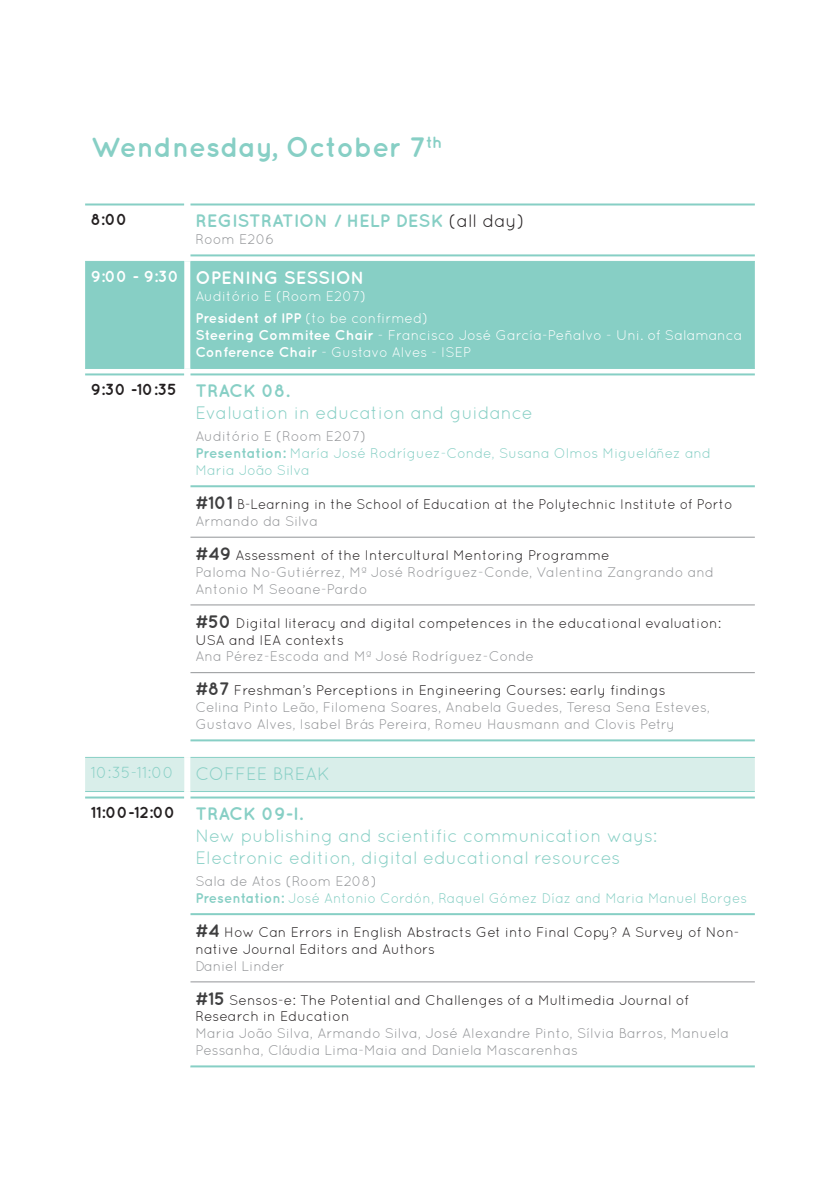
<style>
.page{position:relative;width:840px;height:1191px;background:#fff}
.page>*{position:absolute;margin:0;border:0;box-sizing:border-box;transform-origin:0 0}
.t1{font:700 28px "Quicksand";color:#87cfc5}
.t2{font:18px/21.6px "Quicksand";color:#87cfc5}
.t3{font:700 18px "Quicksand";color:#87cfc5}
.t4{font:700 18px "Quicksand";letter-spacing:-.02em;color:#fff}
.t5{font:18px "Quicksand";letter-spacing:.005em;color:#231f20}
.t6{font:700 16px "Quicksand";color:#231f20}
.t7{font:16px "Quicksand";color:#87cfc5}
.t8{font:14px/16.8px "Quicksand";color:#939598}
.t9{font:14px/16.8px "Quicksand";color:#231f20}
.t10{font:14px/16.8px "Quicksand";color:#87cfc5}
.t11{font:14px/22.4px "Quicksand";color:#fff}
.s1{font-weight:700;color:#87cfc5}
.s2{font-size:16px}
.s3{font-weight:700}
.s4{font-size:18px;color:#87cfc5}
.s5{color:#939598}
.s6{font-weight:700;font-size:18px;color:#3e3e3f}
.s7{color:#231f20}
.s8{font-size:18px}
</style>
<div class="page">
<div style="left:85px;top:262px;width:669px;height:106px;background:#87cfc5"></div>
<hr style="left:190px;top:537px;width:564px;height:1px;background:#939598">
<hr style="left:190px;top:604px;width:564px;height:1px;background:#939598">
<hr style="left:190px;top:672px;width:564px;height:1px;background:#939598">
<hr style="left:190px;top:981px;width:564px;height:1px;background:#939598">
<hr style="left:85px;top:261px;width:99px;height:1px;background:#87cfc5">
<hr style="left:190px;top:261px;width:564px;height:1px;background:#87cfc5">
<hr style="left:85px;top:368px;width:99px;height:1px;background:#87cfc5">
<hr style="left:190px;top:368px;width:564px;height:1px;background:#87cfc5">
<hr style="left:85px;top:373px;width:99px;height:2px;background:#87cfc5">
<hr style="left:190px;top:373px;width:564px;height:2px;background:#87cfc5">
<hr style="left:190px;top:485px;width:564px;height:2px;background:#87cfc5">
<hr style="left:190px;top:739px;width:564px;height:2px;background:#87cfc5">
<hr style="left:85px;top:796px;width:99px;height:2px;background:#87cfc5">
<hr style="left:190px;top:796px;width:564px;height:2px;background:#87cfc5">
<hr style="left:190px;top:913px;width:564px;height:2px;background:#87cfc5">
<hr style="left:190px;top:1065px;width:564px;height:2px;background:#87cfc5">
<hr style="left:85px;top:203px;width:99px;height:2px;background:#87cfc5">
<hr style="left:190px;top:203px;width:564px;height:2px;background:#87cfc5">
<hr style="left:190px;top:254px;width:564px;height:2px;background:#87cfc5">
<div style="left:184px;top:261px;width:6px;height:107px;background:#fff"></div>
<svg style="left:85px;top:740px;width:669px;height:57px"></svg>
<h1 class="t1" style="left:91px;top:130px;width:353px">Wendnesday, October 7<sup>th</sup></h1>
<p class="t6" style="left:91px;top:210px;width:38px">8:00</p>
<p class="t3" style="left:195px;top:210px;width:48px">Registratio</p>
<p class="t3" style="left:314px;top:210px;width:56px">n / Help</p>
<p class="t5" style="left:395px;top:211px;width:130px"><span class="s1">Desk</span> (all day)</p>
<p class="t8" style="left:195px;top:231px;width:81px">Room E206</p>
<p class="t4" style="left:91px;top:267px;width:217px"><span class="s2">9:00 - 9:30</span> Opening Sessio</p>
<p class="t4" style="left:350px;top:267px;width:15px">n</p>
<p class="t11" style="left:195px;top:285px;width:234px">Auditório E (Room E207)<br><span class="s3">President of IPP</span> (to be confirmed)</p>
<p class="t11" style="left:195px;top:327px;width:548px;line-height:16.8px"><span class="s3">Steering Commitee Chair</span> - Francisco José García-Peñalvo - Uni. of Salamanca<br><span class="s3">Conference Chair</span> - Gustavo Alves - ISEP</p>
<p class="t6" style="left:91px;top:380px;width:129px">9:30 -10:35 <span class="s4">Trac</span></p>
<p class="t3" style="left:243px;top:380px;width:48px">k 08.</p>
<p class="t2" style="left:195px;top:401px;width:338px">Evaluation in education and guidance</p>
<p class="t10" style="left:195px;top:428px;width:517px"><span class="s5">Auditório E (Room E207)<br></span><span class="s3">Presentation:</span> María José Rodríguez-Conde, Susana Olmos Migueláñez and<br>Maria João Silva</p>
<p class="t9" style="left:195px;top:495px;width:538px"><span class="s6">#101</span> B-Learning in the School of Education at the Polytechnic Institute of Porto<br><span class="s5">Armando da Silva</span></p>
<p class="t8" style="left:195px;top:546px;width:519px"><span class="s6">#49</span> <span class="s7">Assessment of the Intercultural Mentoring Programme<br></span>Paloma No-Gutiérrez, Mª José Rodríguez-Conde, Valentina Zangrando and<br>Antonio M Seoane-Pardo</p>
<p class="t9" style="left:195px;top:614px;width:527px"><span class="s6">#50</span> Digital literacy and digital competences in the educational evaluation:<br>USA and IEA contexts</p>
<p class="t8" style="left:195px;top:648px;width:340px">Ana Pérez-Escoda and Mª José Rodríguez-Conde</p>
<p class="t8" style="left:195px;top:682px;width:516px"><span class="s6">#87</span> <span class="s7">Freshman’s Perceptions in Engineering Courses: early findings<br></span>Celina Pinto Leão, F ilomena Soares, Anabela Guedes, Teresa Sena Esteves,<br>Gustavo Alves, Isabel Brás Pereira, Romeu Hausmann and Clovis Petry</p>
<p class="t7" style="left:91px;top:763px;width:194px">10:35-11:00 <span class="s8">Coffee brea</span></p>
<p class="t2" style="left:317px;top:763px;width:14px">k</p>
<p class="t6" style="left:91px;top:803px;width:129px">11:00-12:00 <span class="s4">Trac</span></p>
<p class="t3" style="left:243px;top:803px;width:61px">k 09-I.</p>
<p class="t2" style="left:195px;top:824px;width:463px">New publishing and scientific communication ways:<br>Electronic edition, digital educational resources</p>
<p class="t10" style="left:195px;top:872px;width:553px"><span class="s5">Sala de Atos (Room E208)<br></span><span class="s3">Presentation:</span> José Antonio Cordón, Raquel Gómez Díaz and Maria Manuel Borges</p>
<p class="t9" style="left:195px;top:923px;width:545px"><span class="s6">#4</span> How Can Errors in English Abstracts Get into Final Copy? A Survey of Non&shy;native Journal Editors and Authors</p>
<p class="t8" style="left:195px;top:957px;width:91px">Daniel Linder</p>
<p class="t9" style="left:195px;top:991px;width:495px"><span class="s6">#15</span> Sensos-e: The Potential and Challenges of a Multimedia Journal of<br>Research in Education</p>
<p class="t8" style="left:195px;top:1024px;width:535px">Maria João Silva, Armando Silva, José Alexandre Pinto, Sílvia Barros, Manuela<br>Pessanha, Cláudia Lima-Maia and Daniela Mascarenhas</p>
</div>
